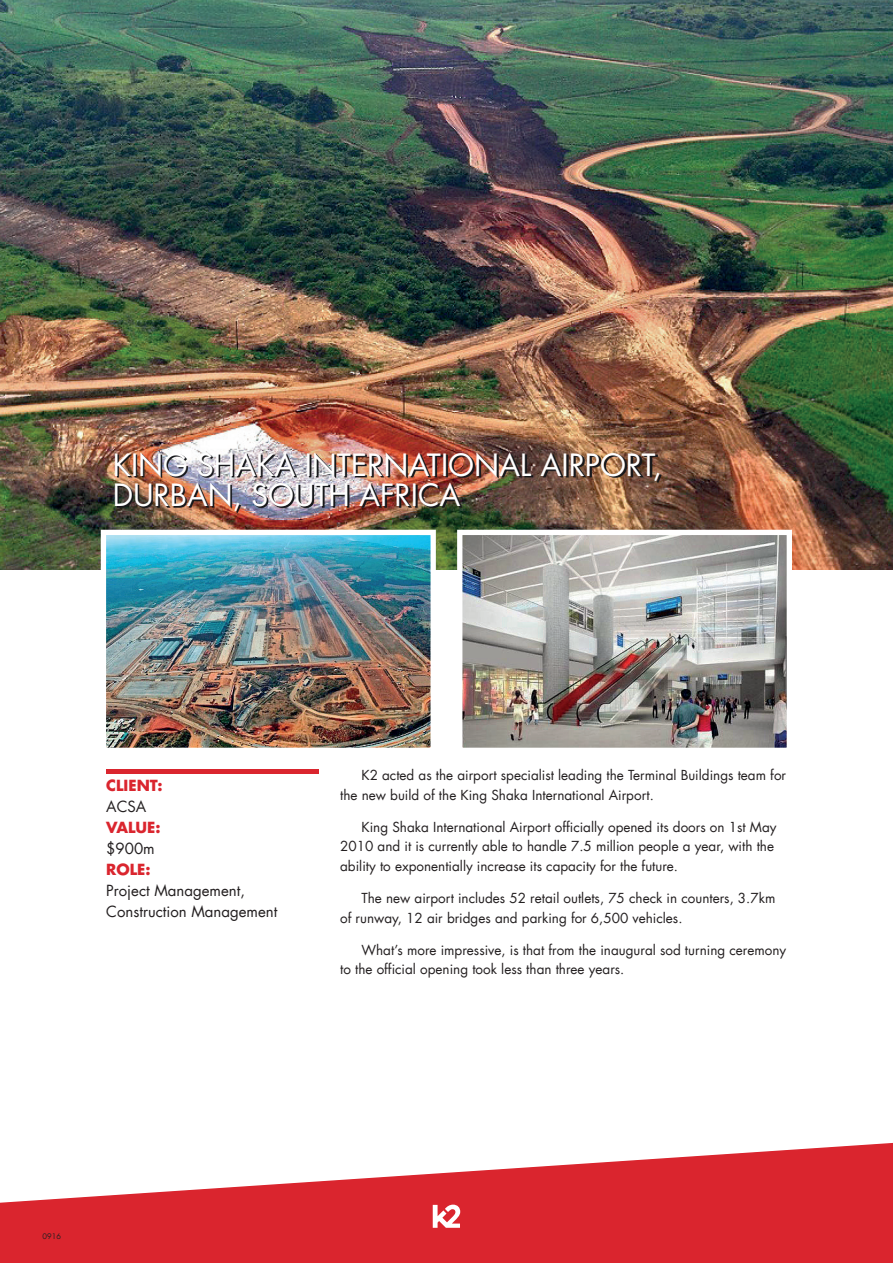
<style>
.page{position:relative;width:893px;height:1263px;background:#fff}
.page>*{position:absolute;margin:0;border:0;box-sizing:border-box;transform-origin:0 0}
.t1{font:30px/30px "Futura LT";color:#fff}
.t2{font:15px/21px "Futura LT";color:#231f20}
.t3{font:700 15px "Futura LT";color:#da252e}
.t4{font:13.5px/19.5px "Futura LT";color:#231f20}
.t5{font:7.5px "Futura LT";color:#231f20}
</style>
<div class="page">
<svg style="left:0;top:1142px;width:893px;height:121px"></svg>
<div style="left:425px;top:1195px;width:43px;height:42px;background:#da252e"></div>
<svg style="left:433px;top:1204px;width:27px;height:24px"></svg>
<img style="left:0;top:0;width:893px;height:570px">
<img style="left:98px;top:527px;width:340px;height:221px">
<img style="left:454px;top:527px;width:341px;height:221px">
<img style="left:117px;top:454px;width:545px;height:59px">
<hr style="left:106px;top:769px;width:213px;height:4px;background:#da252e">
<h1 class="t1" style="left:113px;top:450px;width:551px">KING SHAKA INTERNATIONAL AIRPORT,<br>DURBAN, SOUTH AFRICA</h1>
<p class="t3" style="left:106px;top:776px;width:58px">CLIENT:</p>
<p class="t2" style="left:106px;top:797px;width:42px">ACSA</p>
<p class="t3" style="left:106px;top:818px;width:56px">VALUE:</p>
<p class="t2" style="left:106px;top:839px;width:50px">$900m</p>
<p class="t3" style="left:106px;top:860px;width:46px">ROLE:</p>
<p class="t2" style="left:106px;top:881px;width:173px">Project Management,<br>Construction Management</p>
<p class="t4" style="left:340px;top:765px;width:447px;text-indent:21px">K2 acted as the airport specialist leading the Terminal Buildings team for the new build of the King Shaka International Airport.</p>
<p class="t4" style="left:340px;top:817px;width:438px;text-indent:21px">King Shaka International Airport officially opened its doors on 1st May<br>2010 and it is currently able to handle 7.5 million people a year, with the ability to exponentially increase its capacity for the future.</p>
<p class="t4" style="left:340px;top:888px;width:437px;text-indent:21px">The new airport includes 52 retail outlets, 75 check in counters, 3.7km of runway, 12 air bridges and parking for 6,500 vehicles.</p>
<p class="t4" style="left:340px;top:940px;width:448px;text-indent:21px">What’s more impressive, is that from the inaugural sod turning ceremony to the official opening took less than three years.</p>
<p class="t5" style="left:43px;top:1232px;width:20px">0916</p>
</div>
